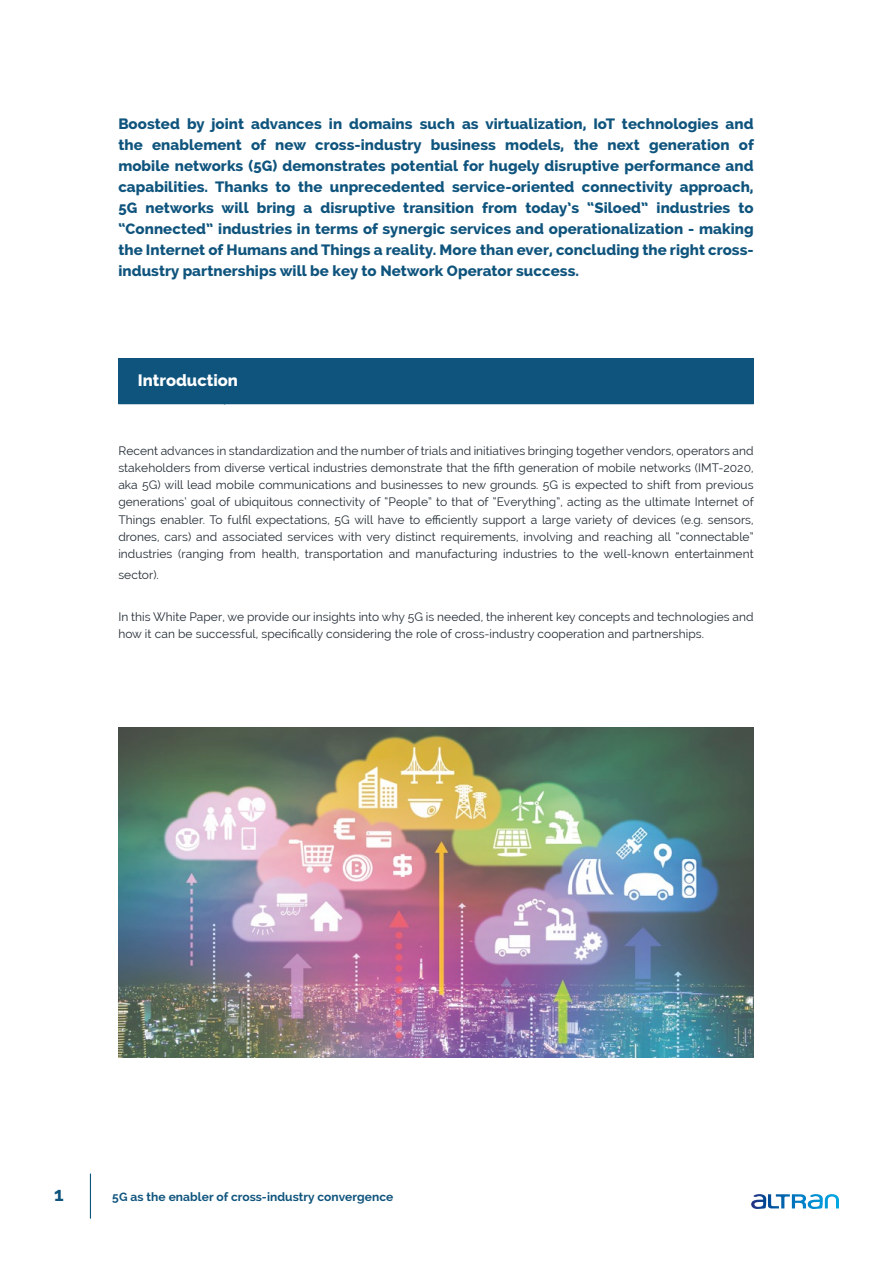
<style>
.page{position:relative;width:893px;height:1263px;background:#fff}
.page>*{position:absolute;margin:0;border:0;box-sizing:border-box;transform-origin:0 0}
.t1{font:700 19.5px "Raleway";color:#0f547d}
.t2{font:800 16.5px "Raleway";color:#fff}
.t3{font:800 15px/21px "Raleway";letter-spacing:.005em;color:#0f547d;text-align:justify}
.t4{font:12px/17.2px "Raleway";letter-spacing:.005em;color:#232c35;text-align:justify}
.t5{font:700 12px "Raleway";letter-spacing:.005em;color:#0f547d}
</style>
<div class="page">
<svg style="left:751px;top:1194px;width:88px;height:15px"></svg>
<div style="left:118px;top:358px;width:636px;height:47px;background:#0f547d"></div>
<hr style="left:90px;top:1173px;width:1px;height:45px;background:#0f547d">
<img style="left:118px;top:727px;width:636px;height:331px">
<p class="t3" style="left:118px;top:114px;width:637px">Boosted by joint advances in domains such as virtualization, IoT technologies and the enablement of new cross-industry business models, the next generation of mobile networks (5G) demonstrates potential for hugely disruptive performance and capabilities. Thanks to the unprecedented service-oriented connectivity approach, 5G networks will bring a disruptive transition from today’s “Siloed” industries to “Connected” industries in terms of synergic services and operationalization - making the Internet of Humans and Things a reality. More than ever, concluding the right cross&shy;industry partnerships will be key to Network Operator success.</p>
<h2 class="t2" style="left:138px;top:371px;width:102px">Introduction</h2>
<p class="t4" style="left:118px;top:442px;width:637px">Recent advances in standardization and the number of trials and initiatives bringing together vendors, operators and stakeholders from diverse vertical industries demonstrate that the fifth generation of mobile networks (IMT-2020, aka 5G) will lead mobile communications and businesses to new grounds. 5G is expected to shift from previous generations’ goal of ubiquitous connectivity of “People” to that of “Everything”, acting as the ultimate Internet of Things enabler. To fulfil expectations, 5G will have to efficiently support a large variety of devices (e.g. sensors, drones, cars) and associated services with very distinct requirements, involving and reaching all “connectable” industries (ranging from health, transportation and manufacturing industries to the well-known entertainment</p>
<p class="t4" style="left:118px;top:566px;width:42px">sector).</p>
<p class="t4" style="left:118px;top:608px;width:637px">In this White Paper, we provide our insights into why 5G is needed, the inherent key concepts and technologies and how it can be successful, specifically considering the role of cross-industry cooperation and partnerships.</p>
<h1 class="t1" style="left:54px;top:1183px;width:11px">1</h1>
<p class="t5" style="left:112px;top:1190px;width:283px">5G as the enabler of cross-industry convergence</p>
</div>
